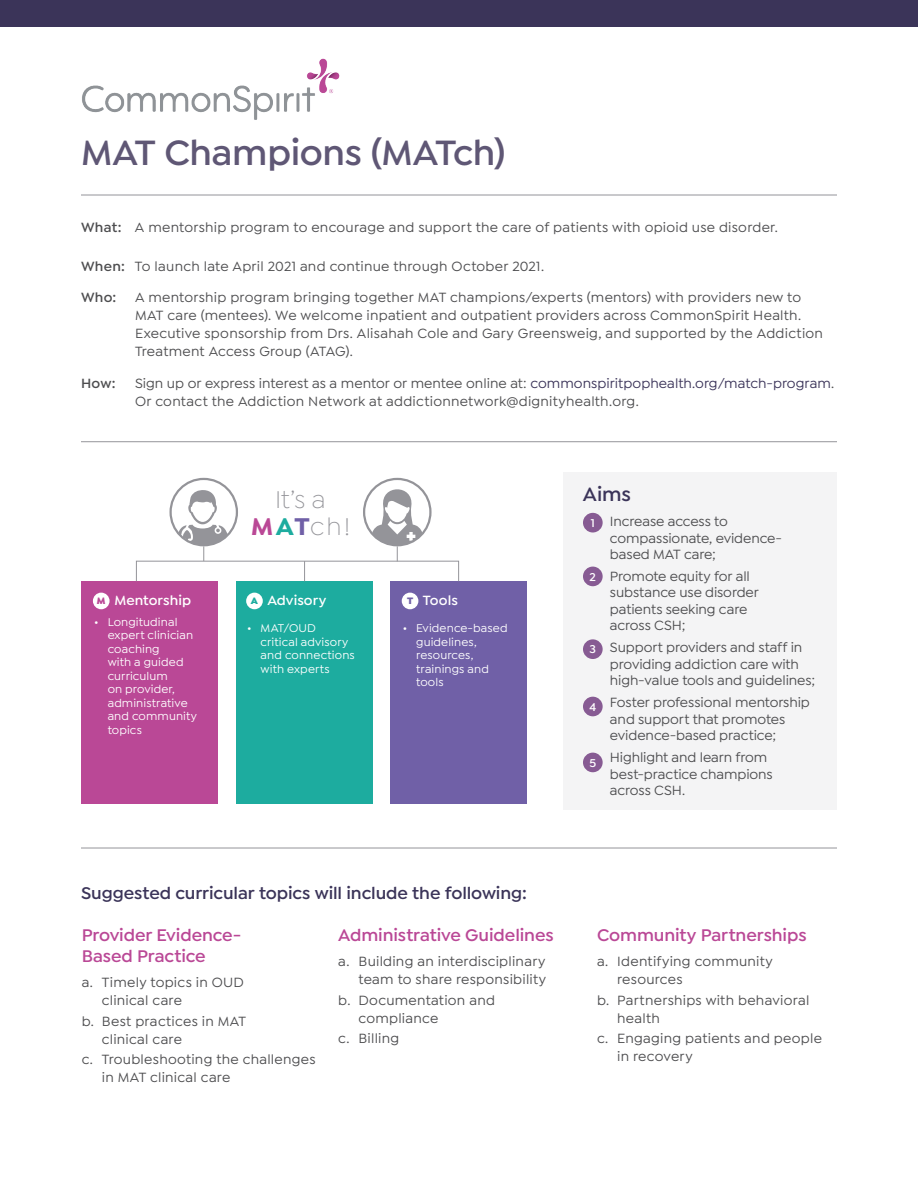
<style>
.page{position:relative;width:918px;height:1188px;background:#fff}
.page>*{position:absolute;margin:0;border:0;box-sizing:border-box;transform-origin:0 0}
.t1{font:600 37.5px "Isidora Sans";letter-spacing:-.01em;color:#5f5775}
.t2{font:300 25.8px/27.8px "Isidora Sans";color:#949499;text-align:center}
.t3{font:600 20.7px "Isidora Sans";color:#3b3459}
.t4{font:600 18px/21px "Isidora Sans";letter-spacing:-.005em;color:#ba4896}
.t5{font:600 18px "Isidora Sans";letter-spacing:-.005em;color:#3b3459}
.t6{font:500 14.25px/18px "Isidora Sans";letter-spacing:.015em;color:#4d4d4f}
.t7{font:500 14.25px/16.5px "Isidora Sans";letter-spacing:-.005em;color:#4d4d4f}
.t8{font:600 14.25px "Isidora Sans";letter-spacing:.005em;color:#fff}
.t9{font:600 14.25px "Isidora Sans";letter-spacing:.02em;color:#4d4d4f}
.t10{font:500 12px/13.5px "Isidora Sans";letter-spacing:.01em;color:#fff}
.t11{font:600 12px "Isidora Sans";color:#fff}
.t12{font:900 9.9px "Isidora Sans";color:#ba4896}
.t13{font:900 9.9px "Isidora Sans";color:#1dac9f}
.t14{font:900 9.9px "Isidora Sans";color:#7060a7}
.s1{font-weight:600}
.s2{color:#3b3459}
.s3{font-weight:700;color:#ba4896}
.s4{font-weight:700;color:#1dac9f}
.s5{font-weight:700;color:#7060a7}
</style>
<div class="page">
<div style="left:0;top:0;width:918px;height:27px;background:#3b3459"></div>
<img style="left:82px;top:58px;width:258px;height:62px">
<hr style="left:81px;top:195px;width:756px;height:1px;background:#949499">
<hr style="left:81px;top:441px;width:756px;height:1px;background:#949499">
<hr style="left:81px;top:848px;width:756px;height:1px;background:#949499">
<div style="left:391px;top:581px;width:136px;height:223px;background:#7060a7"></div>
<div style="left:402px;top:593px;width:16px;height:16px;background:#fff;border-radius:50%"></div>
<div style="left:236px;top:581px;width:137px;height:223px;background:#1dac9f"></div>
<div style="left:246px;top:593px;width:17px;height:16px;background:#fff;border-radius:50%"></div>
<div style="left:81px;top:581px;width:137px;height:223px;background:#ba4896"></div>
<div style="left:93px;top:593px;width:17px;height:16px;background:#fff;border-radius:50%"></div>
<div style="left:169px;top:478px;width:69px;height:68px;border:2px solid #949499;border-radius:50%"></div>
<div style="left:363px;top:478px;width:69px;height:68px;border:2px solid #949499;border-radius:50%"></div>
<svg style="left:177px;top:490px;width:51px;height:71px"></svg>
<svg style="left:370px;top:484px;width:54px;height:77px"></svg>
<div style="left:136px;top:561px;width:323px;height:21px;border:1px solid #949499"></div>
<svg style="left:304px;top:561px;width:1px;height:20px"></svg>
<div style="left:563px;top:472px;width:274px;height:338px;background:#f4f4f5"></div>
<div style="left:583px;top:513px;width:20px;height:20px;background:#875b93;border-radius:50%"></div>
<div style="left:583px;top:567px;width:20px;height:19px;background:#875b93;border-radius:50%"></div>
<div style="left:583px;top:639px;width:20px;height:20px;background:#875b93;border-radius:50%"></div>
<div style="left:583px;top:697px;width:20px;height:19px;background:#875b93;border-radius:50%"></div>
<div style="left:583px;top:753px;width:20px;height:19px;background:#875b93;border-radius:50%"></div>
<h1 class="t1" style="left:81px;top:131px;width:426px">MAT Champions (MATch)</h1>
<p class="t6" style="left:81px;top:219px;width:698px"><span class="s1">What:</span> A mentorship program to encourage and support the care of patients with opioid use disorder.</p>
<p class="t6" style="left:81px;top:257px;width:465px"><span class="s1">When:</span> To launch late April 2021 and continue through October 2021.</p>
<p class="t9" style="left:81px;top:289px;width:37px">Who:</p>
<p class="t6" style="left:135px;top:288px;width:690px">A mentorship program bringing together MAT champions/experts (mentors) with providers new to MAT care (mentees). We welcome inpatient and outpatient providers across CommonSpirit Health.<br>Executive sponsorship from Drs. Alisahah Cole and Gary Greensweig, and supported by the Addiction Treatment Access Group (ATAG).</p>
<p class="t9" style="left:81px;top:375px;width:36px">How:</p>
<p class="t6" style="left:135px;top:374px;width:701px">Sign up or express interest as a mentor or mentee online at: <span class="s2">commonspiritpophealth.org/match-program</span>.<br>Or contact the Addiction Network at addictionnetwork@dignityhealth.org.</p>
<h2 class="t2" style="left:251px;top:485px;width:101px">It’s a<br><span class="s3">M</span><span class="s4">A</span><span class="s5">T</span>ch!</h2>
<p class="t8" style="left:114px;top:592px;width:78px">Mentorship</p>
<p class="t10" style="left:108px;top:615px;width:91px;text-indent:-14px">• Longitudinal expert clinician coaching<br>with a guided curriculum<br>on provider, administrative and community topics</p>
<p class="t8" style="left:267px;top:592px;width:61px">Advisory</p>
<p class="t10" style="left:261px;top:622px;width:96px;text-indent:-14px">• MAT/OUD critical advisory and connections with experts</p>
<p class="t8" style="left:423px;top:592px;width:36px">Tools</p>
<p class="t10" style="left:416px;top:622px;width:93px;text-indent:-14px">• Evidence-based guidelines, resources, trainings and tools</p>
<p class="t12" style="left:97px;top:595px;width:10px">M</p>
<p class="t13" style="left:251px;top:594px;width:9px">A</p>
<p class="t14" style="left:407px;top:595px;width:8px">T</p>
<h3 class="t3" style="left:583px;top:482px;width:50px">Aims</h3>
<p class="t7" style="left:610px;top:513px;width:174px">Increase access to compassionate, evidence&shy;based MAT care;</p>
<p class="t7" style="left:610px;top:568px;width:150px">Promote equity for all substance use disorder patients seeking care across CSH;</p>
<p class="t7" style="left:610px;top:639px;width:207px">Support providers and staff in providing addiction care with high-value tools and guidelines;</p>
<p class="t7" style="left:610px;top:694px;width:201px">Foster professional mentorship and support that promotes evidence-based practice;</p>
<p class="t7" style="left:610px;top:749px;width:164px">Highlight and learn from best-practice champions across CSH.</p>
<p class="t11" style="left:591px;top:516px;width:6px">1</p>
<p class="t11" style="left:590px;top:569px;width:8px">2</p>
<p class="t11" style="left:590px;top:642px;width:8px">3</p>
<p class="t11" style="left:589px;top:700px;width:8px">4</p>
<p class="t11" style="left:589px;top:756px;width:8px">5</p>
<p class="t5" style="left:81px;top:882px;width:447px">Suggested curricular topics will include the following:</p>
<p class="t4" style="left:82px;top:925px;width:161px">Provider Evidence-<br>Based Practice</p>
<p class="t6" style="left:102px;top:973px;width:144px;text-indent:-20px">a. Timely topics in OUD clinical care</p>
<p class="t6" style="left:102px;top:1012px;width:146px;text-indent:-20px">b. Best practices in MAT clinical care</p>
<p class="t6" style="left:102px;top:1051px;width:215px;text-indent:-20px">c. Troubleshooting the challenges in MAT clinical care</p>
<p class="t4" style="left:338px;top:925px;width:217px">Administrative Guidelines</p>
<p class="t6" style="left:338px;top:952px;width:209px;text-align:right">a. Building an interdisciplinary team to share responsibility</p>
<p class="t6" style="left:359px;top:991px;width:138px;text-indent:-20px">b. Documentation and compliance</p>
<p class="t6" style="left:338px;top:1030px;width:62px">c. Billing</p>
<p class="t4" style="left:597px;top:925px;width:211px">Community Partnerships</p>
<p class="t6" style="left:617px;top:952px;width:157px;text-indent:-20px">a. Identifying community resources</p>
<p class="t6" style="left:617px;top:991px;width:194px;text-indent:-20px">b. Partnerships with behavioral health</p>
<p class="t6" style="left:617px;top:1030px;width:206px;text-indent:-20px">c. Engaging patients and people in recovery</p>
</div>
